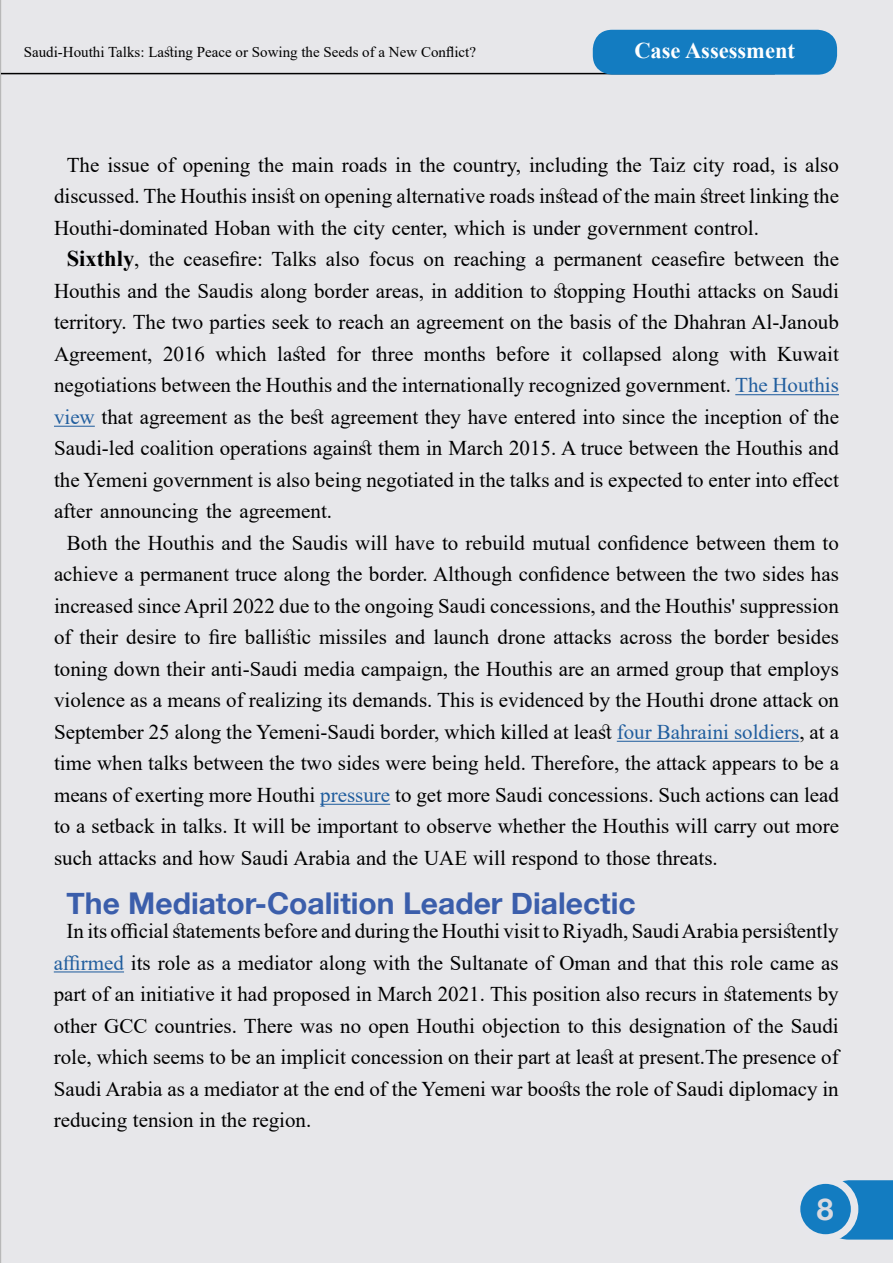
<style>
.page{position:relative;width:893px;height:1263px;background:#e7e7ea}
.page>*{position:absolute;margin:0;border:0;box-sizing:border-box;transform-origin:0 0}
.t1{font:700 30px "Helvetica Neue LT";color:#3b5eab}
.t2{font:700 30px "Helvetica Neue LT";color:#dad9df}
.t3{font:700 22.5px "Times New Roman";color:#fff}
.t4{font:21px/31.5px "Times New Roman";color:#000;text-align:justify}
.t5{font:15px "Times New Roman";color:#000}
.s1{font-weight:700;font-size:22.5px}
.s2{color:#215e9e}
</style>
<div class="page">
<hr style="left:735px;top:394px;width:104px;height:1px;background:#215e9e">
<hr style="left:54px;top:426px;width:41px;height:1px;background:#215e9e">
<hr style="left:617px;top:741px;width:182px;height:1px;background:#215e9e">
<hr style="left:320px;top:804px;width:70px;height:1px;background:#215e9e">
<div style="left:840px;top:1180px;width:53px;height:59px;background:#137cc1"></div>
<div style="left:797px;top:1180px;width:58px;height:58px;background:#137cc1;border-radius:50%"></div>
<div style="left:793px;top:1176px;width:65px;height:66px;border:8px solid #e7e7eb;border-radius:50%"></div>
<hr style="left:54px;top:971px;width:70px;height:1px;background:#215e9e">
<hr style="left:1px;top:73px;width:774px;height:1px;background:#000">
<div style="left:593px;top:30px;width:244px;height:45px;background:#137cc1;border-radius:20px"></div>
<p class="t5" style="left:24px;top:42px;width:454px">Saudi-Houthi Talks: Lasting Peace or Sowing the Seeds of a New Conflict?</p>
<p class="t3" style="left:634px;top:34px;width:162px">Case Assessment</p>
<p class="t4" style="left:54px;top:148px;width:786px;text-indent:13px">The issue of opening the main roads in the country, including the Taiz city road, is also discussed. The Houthis insist on opening alternative roads instead of the main street linking the Houthi-dominated Hoban with the city center, which is under government control.</p>
<p class="t4" style="left:54px;top:243px;width:786px;text-align:right"><span class="s1">Sixthly</span>, the ceasefire: Talks also focus on reaching a permanent ceasefire between the Houthis and the Saudis along border areas, in addition to stopping Houthi attacks on Saudi territory. The two parties seek to reach an agreement on the basis of the Dhahran Al-Janoub Kuwait</p>
<p class="t4" style="left:215px;top:337px;width:53px">which</p>
<p class="t4" style="left:277px;top:337px;width:50px">lasted</p>
<p class="t4" style="left:371px;top:337px;width:43px">three</p>
<p class="t4" style="left:424px;top:337px;width:63px">months</p>
<p class="t4" style="left:496px;top:337px;width:55px">before</p>
<p class="t4" style="left:560px;top:337px;width:13px">it</p>
<p class="t4" style="left:582px;top:337px;width:81px">collapsed</p>
<p class="t4" style="left:672px;top:337px;width:48px">along</p>
<p class="t4" style="left:729px;top:337px;width:39px">with</p>
<p class="t4" style="left:336px;top:337px;width:26px">for</p>
<p class="t4" style="left:54px;top:337px;width:786px;text-align:left">Agreement,<br>negotiations between the Houthis and the internationally recognized government. <span class="s2">The Houthis view</span> that agreement as the best agreement they have entered into since the inception of the Saudi-led coalition operations against them in March 2015. A truce between the Houthis and the Yemeni government is also being negotiated in the talks and is expected to enter into effect after announcing the agreement.</p>
<p class="t4" style="left:54px;top:526px;width:786px;text-indent:13px">Both the Houthis and the Saudis will have to rebuild mutual confidence between them to achieve a permanent truce along the border. Although confidence between the two sides has increased sinceApril 2022 due to the ongoing Saudi concessions, and the Houthis' suppression of their desire to fire ballistic missiles and launch drone attacks across the border besides toning down their anti-Saudi media campaign, the Houthis are an armed group that employs violence as a means of realizing its demands. This is evidenced by the Houthi drone attack on September 25 along the Yemeni-Saudi border, which killed at least <span class="s2">four Bahraini soldiers</span>, at a time when talks between the two sides were being held. Therefore, the attack appears to be a means of exerting more Houthi <span class="s2">pressure</span> to get more Saudi concessions. Such actions can lead to a setback in talks. It will be important to observe whether the Houthis will carry out more such attacks and how Saudi Arabia and the UAE will respond to those threats.</p>
<p class="t4" style="left:163px;top:337px;width:43px">2016</p>
<h1 class="t1" style="left:67px;top:886px;width:571px">The Mediator-Coalition Leader Dialectic</h1>
<p class="t4" style="left:54px;top:915px;width:786px;text-indent:13px">In its official statements before and during the Houthi visit to Riyadh, SaudiArabia persistently <span class="s2">affirmed</span> its role as a mediator along with the Sultanate of Oman and that this role came as part of an initiative it had proposed in March 2021. This position also recurs in statements by other GCC countries. There was no open Houthi objection to this designation of the Saudi role, which seems to be an implicit concession on their part at least at present.The presence of Saudi Arabia as a mediator at the end of the Yemeni war boosts the role of Saudi diplomacy in reducing tension in the region.</p>
<h1 class="t2" style="left:817px;top:1192px;width:18px">8</h1>
</div>
